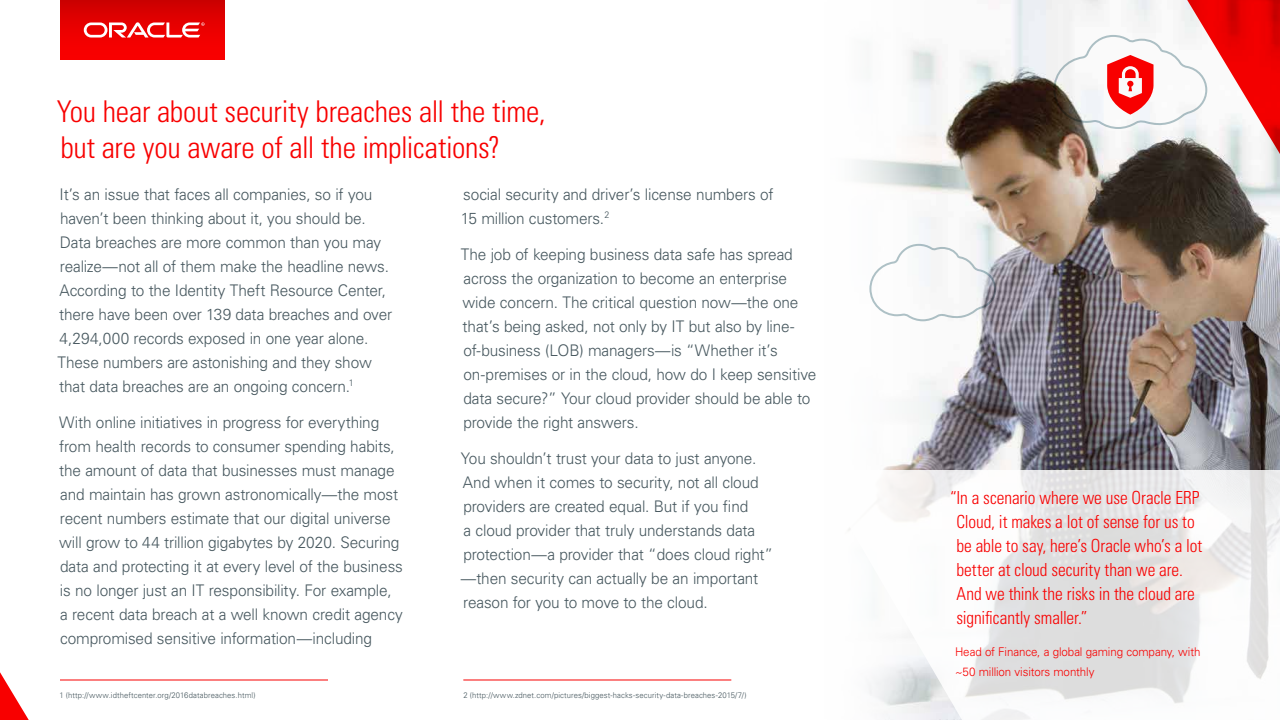
<style>
.page{position:relative;width:1280px;height:720px;background:#fff}
.page>*{position:absolute;margin:0;border:0;box-sizing:border-box;transform-origin:0 0}
.t1{font:300 condensed 30px/36px "Univers LT Std";letter-spacing:-.01em;color:#f80000}
.t2{font:300 condensed 18px/24px "Univers LT Std";letter-spacing:-.005em;color:#f80000;scale:.96 1}
.t3{font:300 16px/24px "Univers LT Std";letter-spacing:-.01em;color:#46575e;scale:.96 1}
.t4{font:300 12px/20px "Univers LT Std";letter-spacing:-.01em;color:#f80000;scale:.96 1}
.t5{font:300 8px "Univers LT Std";letter-spacing:.01em;color:#46575e;scale:.96 1}
</style>
<div class="page">
<img style="left:857px;top:0;width:323px;height:470px">
<svg style="left:868px;top:243px;width:129px;height:79px"></svg>
<svg style="left:0;top:672px;width:302px;height:48px"></svg>
<img style="left:1180px;top:0;width:100px;height:470px">
<svg style="left:848px;top:470px;width:432px;height:250px"></svg>
<hr style="left:60px;top:680px;width:268px;height:1px;background:#f80000">
<hr style="left:463px;top:679px;width:268px;height:1px;background:#f80000">
<svg style="left:1052px;top:34px;width:156px;height:96px"></svg>
<div style="left:60px;top:0;width:164px;height:60px;background:linear-gradient(to bottom,#d00000,#fe0000)"></div>
<svg style="left:84px;top:22px;width:121px;height:16px"></svg>
<h1 class="t1" style="left:57px;top:93px;width:490px">You hear about security breaches all the time, but are you aware of all the implications?</h1>
<p class="t3" style="left:58px;top:182px;width:350px">It’s an issue that faces all companies, so if you haven’t been thinking about it, you should be.<br>Data breaches are more common than you may realize—not all of them make the headline news.<br>According to the Identity Theft Resource Center, there have been over 139 data breaches and over 4,294,000 records exposed in one year alone.<br>These numbers are astonishing and they show that data breaches are an ongoing concern.<sup>1</sup></p>
<p class="t3" style="left:59px;top:410px;width:360px">With online initiatives in progress for everything from health records to consumer spending habits, the amount of data that businesses must manage and maintain has grown astronomically—the most recent numbers estimate that our digital universe will grow to 44 trillion gigabytes by 2020. Securing data and protecting it at every level of the business is no longer just an IT responsibility. For example,<br>a recent data breach at a well known credit agency compromised sensitive information—including</p>
<p class="t3" style="left:461px;top:182px;width:327px">social security and driver’s license numbers of<br>15 million customers.<sup>2</sup></p>
<p class="t3" style="left:461px;top:242px;width:372px">The job of keeping business data safe has spread across the organization to become an enterprise wide concern. The critical question now—the one that’s being asked, not only by IT but also by line&shy;of-business (LOB) managers—is “Whether it’s on-premises or in the cloud, how do I keep sensitive data secure?” Your cloud provider should be able to provide the right answers.</p>
<p class="t3" style="left:461px;top:446px;width:327px">You shouldn’t trust your data to just anyone.<br>And when it comes to security, not all cloud providers are created equal. But if you find<br>a cloud provider that truly understands data protection—a provider that “does cloud right” —then security can actually be an important reason for you to move to the cloud.</p>
<p class="t5" style="left:59px;top:690px;width:206px">1 (http://www.idtheftcenter.org/2016databreaches.html)</p>
<p class="t5" style="left:464px;top:690px;width:297px">2 (http://www.zdnet.com/pictures/biggest-hacks-security-data-breaches-2015/7/)</p>
<p class="t2" style="left:956px;top:486px;width:258px;text-indent:-6px">“In a scenario where we use Oracle ERP Cloud, it makes a lot of sense for us to be able to say, here’s Oracle who’s a lot better at cloud security than we are.<br>And we think the risks in the cloud are significantly smaller.”</p>
<p class="t4" style="left:955px;top:642px;width:257px">Head of Finance, a global gaming company, with ~50 million visitors monthly</p>
</div>
